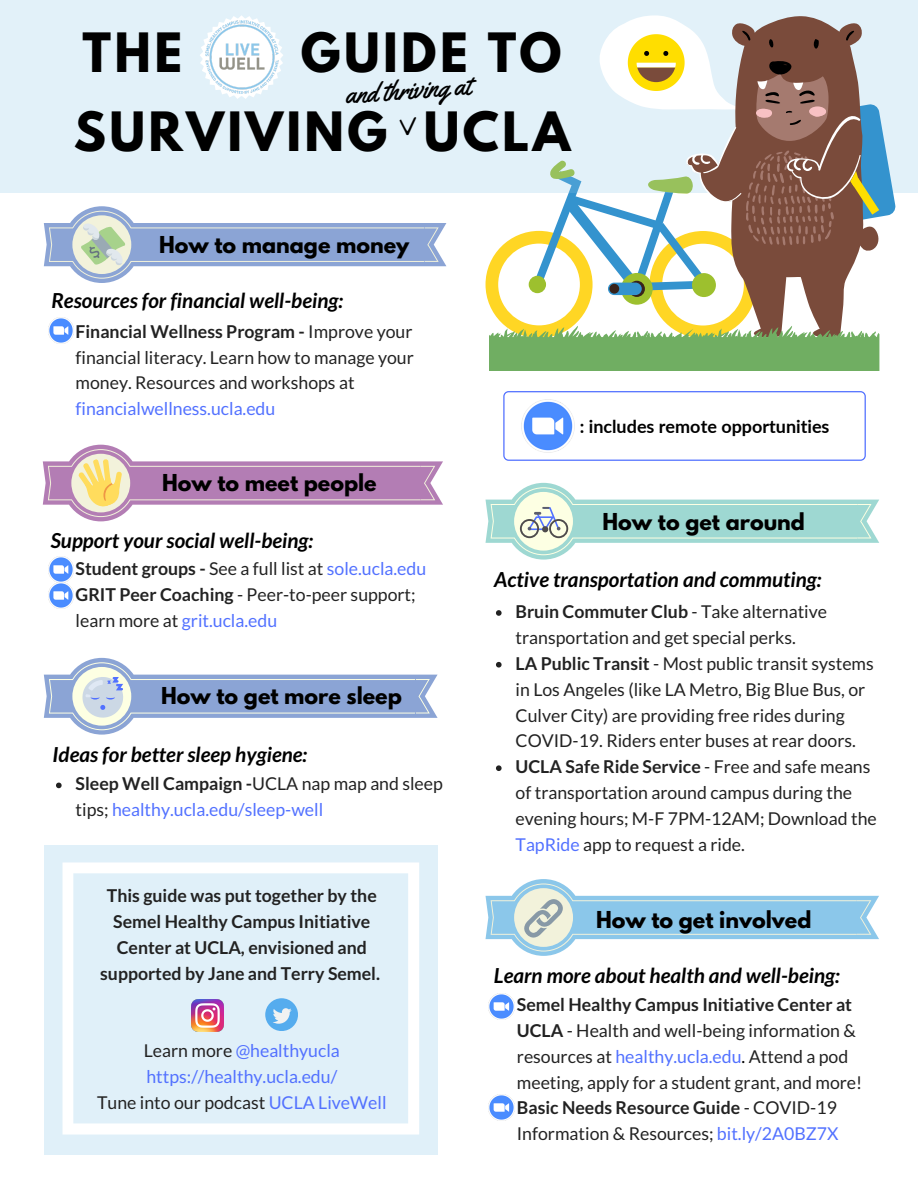
<style>
.page{position:relative;width:918px;height:1188px;background:#fff}
.page>*{position:absolute;margin:0;border:0;box-sizing:border-box;transform-origin:0 0}
.t1{font:700 48px "League Spartan";letter-spacing:.07em;color:#000}
.t2{font:27.3px "Architects Daughter";color:#000}
.t3{font:27px "Yellowtail";color:#000}
.t4{font:italic 700 20.7px "Lato";color:#000}
.t5{font:700 20.7px "League Spartan";color:#000}
.t6{font:700 18px "Lato";color:#000}
.t7{font:17.7px/25.8px "Lato";color:#222}
.t8{font:700 17.7px/25.8px "Lato";color:#222;text-align:center}
.t9{font:17.7px/25.8px "Lato";color:#5271ff}
.s1{font-weight:700}
.s2{color:#5271ff}
.s3{font-weight:400}
.s4{font-weight:400;color:#5271ff}
.s5{font-weight:700;color:#222}
.s6{color:#222}
.s7{color:#000}
</style>
<div class="page">
<div style="left:0;top:0;width:917px;height:193px;background:#e2f1f9"></div>
<img style="left:200px;top:15px;width:83px;height:84px">
<svg style="left:43px;top:445px;width:400px;height:76px"></svg>
<svg style="left:44px;top:206px;width:402px;height:77px"></svg>
<svg style="left:486px;top:879px;width:393px;height:77px"></svg>
<svg style="left:486px;top:483px;width:393px;height:77px"></svg>
<img style="left:48px;top:318px;width:26px;height:26px">
<img style="left:48px;top:557px;width:26px;height:52px">
<img style="left:488px;top:1094px;width:26px;height:26px">
<img style="left:488px;top:993px;width:26px;height:26px">
<svg style="left:44px;top:658px;width:394px;height:77px"></svg>
<svg style="left:486px;top:15px;width:410px;height:356px"></svg>
<svg style="left:503px;top:391px;width:363px;height:70px"></svg>
<img style="left:521px;top:399px;width:53px;height:53px">
<div style="left:44px;top:845px;width:393px;height:310px;background:#e0f0f9"></div>
<svg style="left:63px;top:862px;width:356px;height:273px"></svg>
<img style="left:191px;top:999px;width:32px;height:33px">
<div style="left:265px;top:998px;width:33px;height:33px;background:#55acee;border-radius:50%"></div>
<svg style="left:273px;top:1008px;width:19px;height:16px"></svg>
<svg style="left:496px;top:610px;width:6px;height:6px"></svg>
<svg style="left:496px;top:662px;width:6px;height:6px"></svg>
<svg style="left:496px;top:765px;width:6px;height:6px"></svg>
<svg style="left:56px;top:783px;width:6px;height:5px"></svg>
<p class="t1" style="left:83px;top:29px;width:101px">THE</p>
<p class="t1" style="left:301px;top:29px;width:262px">GUIDE TO</p>
<p class="t1" style="left:74px;top:108px;width:498px">SURVIVING UCLA</p>
<p class="t3" style="left:344px;top:77px;width:127px;rotate:-4deg">and thriving at</p>
<p class="t2" style="left:400px;top:108px;width:19px">V</p>
<p class="t5" style="left:159px;top:234px;width:252px">How to manage money</p>
<p class="t4" style="left:52px;top:287px;width:293px">Resources for financial well-being:</p>
<p class="t7" style="left:76px;top:318px;width:340px"><span class="s1">Financial Wellness Program -</span> Improve your financial literacy. Learn how to manage your money. Resources and workshops at <span class="s2">financialwellness.ucla.edu</span></p>
<p class="t5" style="left:162px;top:472px;width:216px">How to meet people</p>
<p class="t4" style="left:51px;top:527px;width:264px">Support your social well-being:</p>
<p class="t8" style="left:76px;top:555px;width:352px">Student groups - <span class="s3">See a full list at</span> <span class="s4">sole.ucla.edu</span></p>
<p class="t7" style="left:76px;top:581px;width:342px"><span class="s1">GRIT Peer Coaching</span> - Peer-to-peer support; learn more at <span class="s2">grit.ucla.edu</span></p>
<p class="t5" style="left:161px;top:686px;width:242px">How to get more sleep</p>
<p class="t4" style="left:53px;top:741px;width:256px">Ideas for better sleep hygiene:</p>
<p class="t9" style="left:76px;top:771px;width:369px"><span class="s5">Sleep Well Campaign -</span><span class="s6">UCLA nap map and sleep tips;</span> healthy.ucla.edu/sleep-well</p>
<p class="t8" style="left:100px;top:882px;width:281px">This guide was put together by the<br>Semel Healthy Campus Initiative<br>Center at UCLA, envisioned and supported by Jane and Terry Semel.</p>
<p class="t9" style="left:144px;top:1038px;width:198px"><span class="s6">Learn more</span> @healthyucla https://healthy.ucla.edu/</p>
<p class="t7" style="left:97px;top:1089px;width:291px">Tune into our podcast <span class="s2">UCLA LiveWell</span></p>
<p class="t6" style="left:580px;top:415px;width:251px">: includes remote opportunities</p>
<p class="t5" style="left:603px;top:511px;width:204px">How to get around</p>
<p class="t4" style="left:494px;top:566px;width:329px">Active transportation and commuting:</p>
<p class="t7" style="left:516px;top:598px;width:313px"><span class="s1">Bruin Commuter Club</span> - Take alternative transportation and get special perks.</p>
<p class="t7" style="left:516px;top:650px;width:360px"><span class="s1">LA Public Transit</span> - Most public transit systems in Los Angeles (like LA Metro, Big Blue Bus, or Culver City) are providing free rides during COVID-19. Riders enter buses at rear doors.</p>
<p class="t7" style="left:516px;top:754px;width:363px"><span class="s1">UCLA Safe Ride Service</span> - Free and safe means of transportation around campus during the evening hours; M-F 7PM-12AM; Download the <span class="s2">TapRide</span> app to request a ride.</p>
<p class="t5" style="left:596px;top:910px;width:217px">How to get involved</p>
<p class="t4" style="left:494px;top:962px;width:348px">Learn more about health and well-being:</p>
<p class="t7" style="left:517px;top:991px;width:347px"><span class="s1">Semel Healthy Campus Initiative Center at UCLA</span> - Health and well-being information &amp; resources at <span class="s2">healthy.ucla.edu</span><span class="s7">.</span> Attend a pod meeting, apply for a student grant, and more!</p>
<p class="t7" style="left:517px;top:1095px;width:323px"><span class="s1">Basic Needs Resource Guide</span> - COVID-19<br>Information &amp; Resources; <span class="s2">bit.ly/2A0BZ7X</span></p>
</div>
